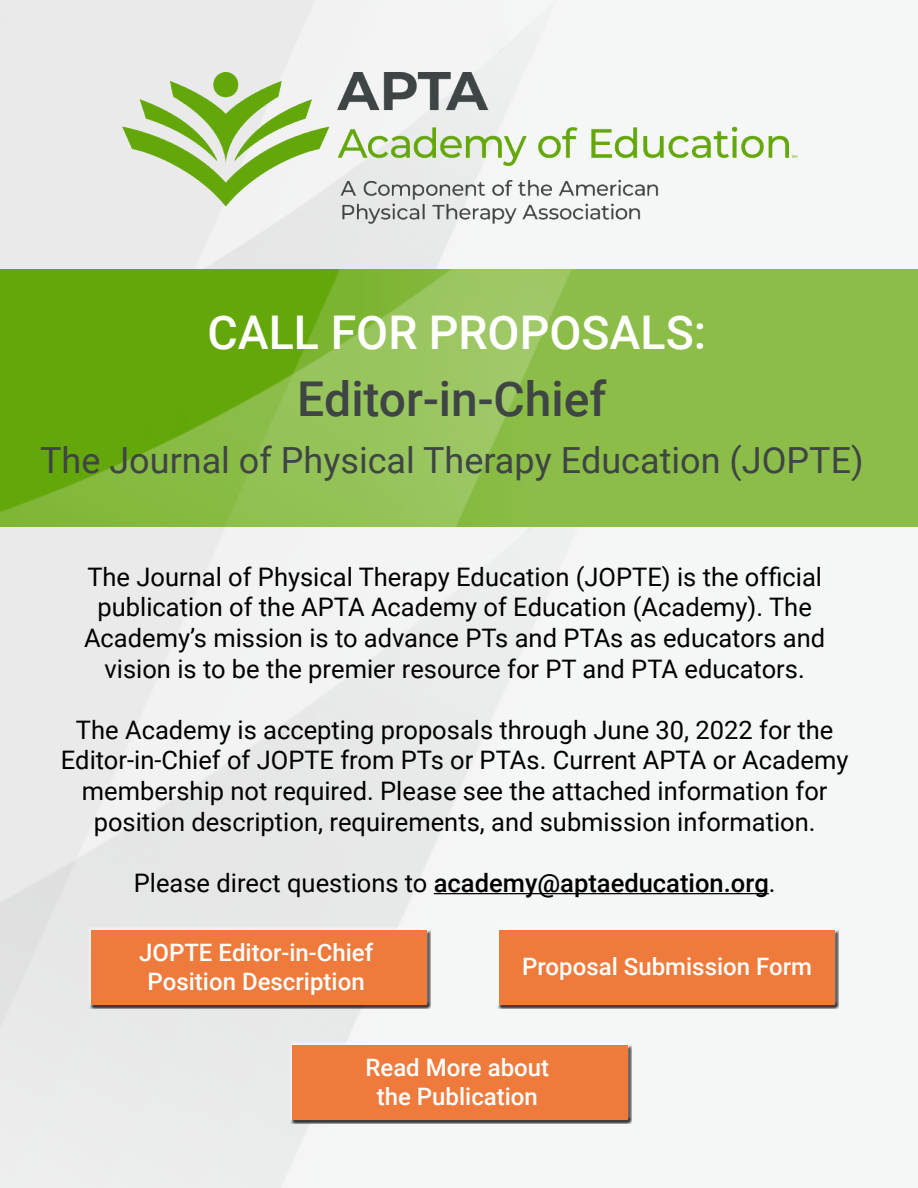
<style>
.page{position:relative;width:918px;height:1188px;background:#fff}
.page>*{position:absolute;margin:0;border:0;box-sizing:border-box;transform-origin:0 0}
.t1{font:500 48px "Roboto";color:#3f4444}
.t2{font:500 46.5px "Roboto";color:#fff}
.t3{font:36px "Roboto";color:#3f4444}
.t4{font:25.5px/30.6px "Roboto";color:#000;text-align:center}
.t5{font:500 25.5px "Roboto";color:#000}
.t6{font:500 24px/28.8px "Roboto";color:#fff;text-align:center}
.s1{font-weight:400}
</style>
<div class="page">
<img style="left:0;top:269px;width:918px;height:919px">
<img style="left:122px;top:72px;width:676px;height:152px">
<hr style="left:434px;top:893px;width:335px;height:1px;background:#000">
<div style="left:88px;top:928px;width:343px;height:81px;background:#000;opacity:.75"></div>
<div style="left:91px;top:930px;width:336px;height:75px;background:#ee7a3b"></div>
<div style="left:496px;top:928px;width:343px;height:81px;background:#000;opacity:.75"></div>
<div style="left:500px;top:930px;width:335px;height:75px;background:#ee7a3b"></div>
<div style="left:289px;top:1043px;width:343px;height:81px;background:#000;opacity:.75"></div>
<div style="left:292px;top:1045px;width:336px;height:75px;background:#ee7a3b"></div>
<h2 class="t2" style="left:207px;top:300px;width:500px">CALL FOR PROPOSALS:</h2>
<h1 class="t1" style="left:297px;top:365px;width:311px">Editor-in-Chief</h1>
<h3 class="t3" style="left:40px;top:435px;width:825px">The Journal of Physical Therapy Education (JOPTE)</h3>
<p class="t4" style="left:84px;top:560px;width:743px">The Journal of Physical Therapy Education (JOPTE) is the official publication of the APTA Academy of Education (Academy). The Academy’s mission is to advance PTs and PTAs as educators and vision is to be the premier resource for PT and PTA educators.</p>
<p class="t4" style="left:61px;top:713px;width:789px">The Academy is accepting proposals through June 30, 2022 for the Editor-in-Chief of JOPTE from PTs or PTAs. Current APTA or Academy membership not required. Please see the attached information for position description, requirements, and submission information.</p>
<p class="t5" style="left:134px;top:865px;width:643px"><span class="s1">Please direct questions to</span> academy@aptaeducation.org<span class="s1">.</span></p>
<p class="t6" style="left:139px;top:937px;width:236px">JOPTE Editor-in-Chief<br>Position Description</p>
<p class="t6" style="left:522px;top:951px;width:291px">Proposal Submission Form</p>
<p class="t6" style="left:365px;top:1053px;width:185px">Read More about the Publication</p>
</div>
